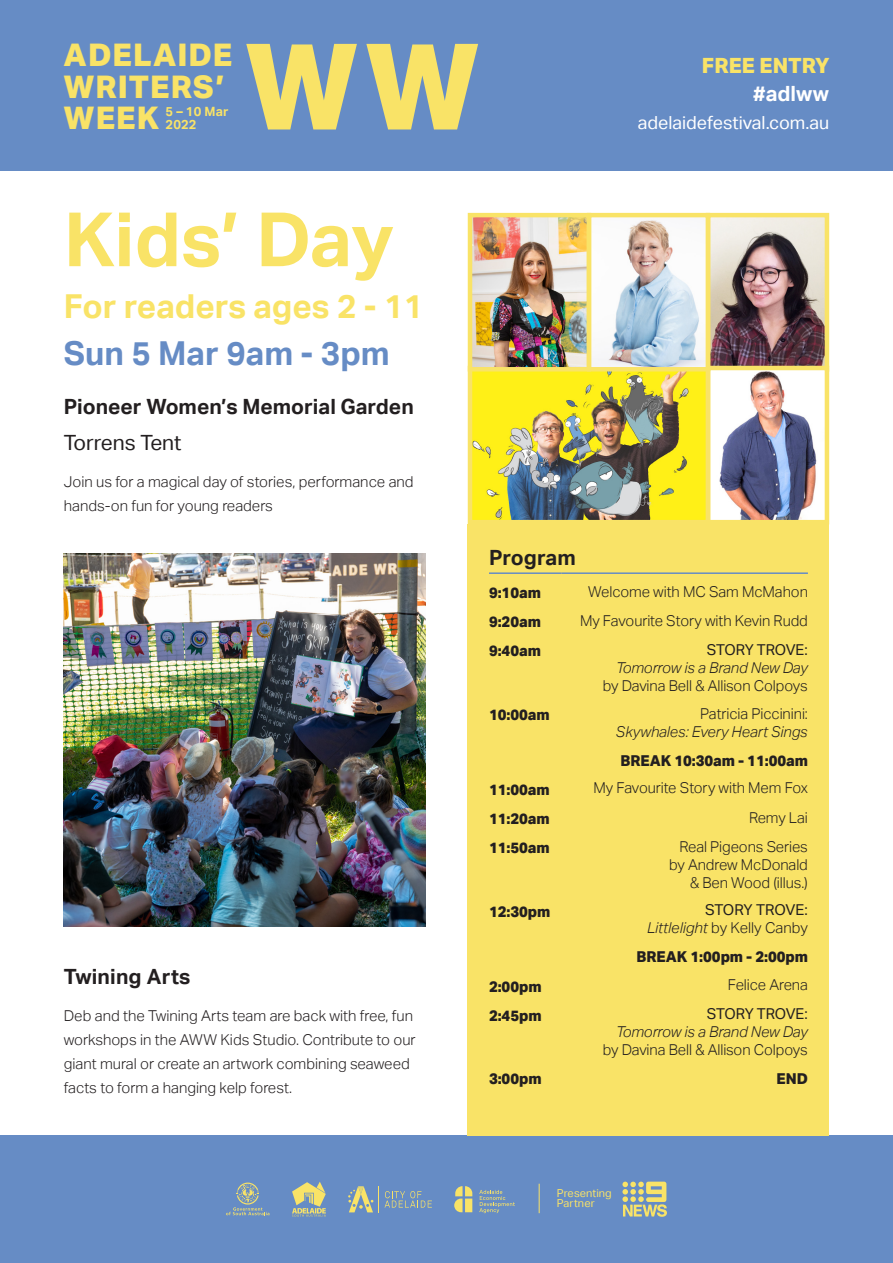
<style>
.page{position:relative;width:893px;height:1263px;background:#fff}
.page>*{position:absolute;margin:0;border:0;box-sizing:border-box;transform-origin:0 0}
.t1{font:700 75px "Aktiv Grotesk";color:#f9e367}
.t2{font:700 33px "Aktiv Grotesk";color:#f9e367}
.t3{font:700 33px "Aktiv Grotesk";color:#668cc5}
.t4{font:800 31.35px/31.5px "Aktiv Grotesk";letter-spacing:.03em;color:#f9e367}
.t5{font:700 21px/36px "Aktiv Grotesk";color:#231f20}
.t6{font:800 21px "Aktiv Grotesk";color:#f9e367}
.t7{font:700 21px "Aktiv Grotesk";color:#fff}
.t8{font:18px "Aktiv Grotesk";color:#fff}
.Event_Body{font:300 15px/18px "Aktiv Grotesk";letter-spacing:-.005em;color:#231f20;text-align:right}
.Event_Body-2{font:800 15px "Aktiv Grotesk";letter-spacing:-.005em;color:#231f20}
.Event_Body-3{font:italic 300 15px/18px "Aktiv Grotesk";letter-spacing:-.005em;color:#231f20;text-align:right}
.t9{font:700 12.9px/13.5px "Aktiv Grotesk";letter-spacing:.01em;color:#f9e367}
.t10{font:10.95px/10.2px "Aktiv Grotesk";letter-spacing:.01em;color:#f9e367}
.s1{font-weight:400}
.s2{font-style:italic}
.s3{font-style:normal}
</style>
<div class="page">
<div style="left:0;top:0;width:893px;height:170px;background:#668cc5"></div>
<div style="left:0;top:1135px;width:893px;height:128px;background:#668cc5"></div>
<svg style="left:366px;top:44px;width:112px;height:85px"></svg>
<svg style="left:246px;top:44px;width:111px;height:85px"></svg>
<img style="left:64px;top:553px;width:361px;height:373px">
<svg style="left:292px;top:1182px;width:34px;height:35px"></svg>
<svg style="left:226px;top:1182px;width:43px;height:33px"></svg>
<svg style="left:479px;top:1190px;width:36px;height:23px"></svg>
<svg style="left:454px;top:1186px;width:18px;height:26px"></svg>
<svg style="left:384px;top:1191px;width:48px;height:17px"></svg>
<svg style="left:348px;top:1186px;width:25px;height:26px"></svg>
<svg style="left:539px;top:1184px;width:1px;height:29px"></svg>
<svg style="left:622px;top:1181px;width:45px;height:36px"></svg>
<div style="left:468px;top:524px;width:361px;height:611px;background:#f9e367"></div>
<hr style="left:489px;top:572px;width:72px;height:2px;background:#668cc5">
<hr style="left:561px;top:572px;width:247px;height:2px;background:#668cc5">
<img style="left:473px;top:218px;width:351px;height:148px">
<div style="left:706px;top:213px;width:123px;height:158px;border:4px solid #f9e367"></div>
<img style="left:719px;top:371px;width:98px;height:148px">
<div style="left:706px;top:366px;width:123px;height:158px;border:4px solid #f9e367"></div>
<img style="left:473px;top:371px;width:232px;height:148px">
<div style="left:468px;top:366px;width:242px;height:158px;border:4px solid #f9e367"></div>
<svg style="left:592px;top:218px;width:113px;height:148px"></svg>
<div style="left:587px;top:213px;width:123px;height:158px;border:4px solid #f9e367"></div>
<div style="left:468px;top:213px;width:123px;height:158px;border:4px solid #f9e367"></div>
<p class="t4" style="left:64px;top:39px;width:170px">ADELAIDE<br>WRITERS’<br>WEEK</p>
<p class="t9" style="left:166px;top:106px;width:64px">5 – 10 Mar<br>2022</p>
<p class="t1" style="left:64px;top:196px;width:331px">Kids’ Day</p>
<p class="t2" style="left:64px;top:287px;width:361px">For readers ages 2 - 11</p>
<p class="t3" style="left:64px;top:335px;width:327px">Sun 5 Mar 9am - 3pm</p>
<p class="t5" style="left:64px;top:389px;width:351px">Pioneer Women’s Memorial Garden<br><span class="s1">Torrens Tent</span></p>
<p class="Event_Body" style="left:64px;top:470px;width:351px;line-height:24px;text-align:left">Join us for a magical day of stories, performance and hands-on fun for young readers</p>
<p class="t5" style="left:64px;top:959px;width:128px">Twining Arts</p>
<p class="Event_Body" style="left:64px;top:1004px;width:353px;line-height:24px;text-align:left">Deb and the Twining Arts team are back with free, fun workshops in the AWW Kids Studio. Contribute to our giant mural or create an artwork combining seaweed facts to form a hanging kelp forest.</p>
<p class="t6" style="left:702px;top:52px;width:129px">FREE ENTRY</p>
<p class="t7" style="left:753px;top:82px;width:77px">#adlww</p>
<p class="t8" style="left:638px;top:113px;width:193px">adelaidefestival.com.au</p>
<p class="t5" style="left:489px;top:539px;width:88px">Program</p>
<p class="Event_Body-2" style="left:489px;top:583px;width:53px">9:10am</p>
<p class="Event_Body" style="left:588px;top:582px;width:221px">Welcome with MC Sam McMahon</p>
<p class="Event_Body-2" style="left:489px;top:612px;width:53px">9:20am</p>
<p class="Event_Body" style="left:580px;top:612px;width:229px">My Favourite Story with Kevin Rudd</p>
<p class="Event_Body-2" style="left:489px;top:641px;width:53px">9:40am</p>
<p class="Event_Body" style="left:603px;top:641px;width:207px"><span class="s1">STORY TROVE:<br></span><span class="s2">Tomorrow is a Brand New Day </span>by Davina Bell &amp; Allison Colpoys</p>
<p class="Event_Body-2" style="left:489px;top:705px;width:62px">10:00am</p>
<p class="Event_Body-3" style="left:616px;top:704px;width:194px"><span class="s3">Patricia Piccinini:<br></span>Skywhales: Every Heart Sings</p>
<p class="Event_Body-2" style="left:620px;top:751px;width:189px">BREAK 10:30am - 11:00am</p>
<p class="Event_Body-2" style="left:489px;top:780px;width:62px">11:00am</p>
<p class="Event_Body" style="left:593px;top:779px;width:216px">My Favourite Story with Mem Fox</p>
<p class="Event_Body-2" style="left:489px;top:809px;width:62px">11:20am</p>
<p class="Event_Body" style="left:749px;top:808px;width:60px">Remy Lai</p>
<p class="Event_Body-2" style="left:489px;top:838px;width:62px">11:50am</p>
<p class="Event_Body" style="left:669px;top:837px;width:140px">Real Pigeons Series by Andrew McDonald &amp; Ben Wood (illus.)</p>
<p class="Event_Body-2" style="left:489px;top:902px;width:63px">12:30pm</p>
<p class="Event_Body" style="left:647px;top:901px;width:162px"><span class="s1">STORY TROVE:<br></span><span class="s2">Littlelight</span> by Kelly Canby</p>
<p class="Event_Body-2" style="left:637px;top:947px;width:173px">BREAK 1:00pm - 2:00pm</p>
<p class="Event_Body-2" style="left:489px;top:977px;width:54px">2:00pm</p>
<p class="Event_Body" style="left:728px;top:976px;width:82px">Felice Arena</p>
<p class="Event_Body-2" style="left:489px;top:1006px;width:54px">2:45pm</p>
<p class="Event_Body" style="left:603px;top:1005px;width:207px"><span class="s1">STORY TROVE:<br></span><span class="s2">Tomorrow is a Brand New Day </span>by Davina Bell &amp; Allison Colpoys</p>
<p class="Event_Body-2" style="left:489px;top:1069px;width:54px">3:00pm</p>
<p class="Event_Body-2" style="left:777px;top:1069px;width:33px">END</p>
<p class="t10" style="left:557px;top:1188px;width:56px">Presenting<br>Partner</p>
</div>
